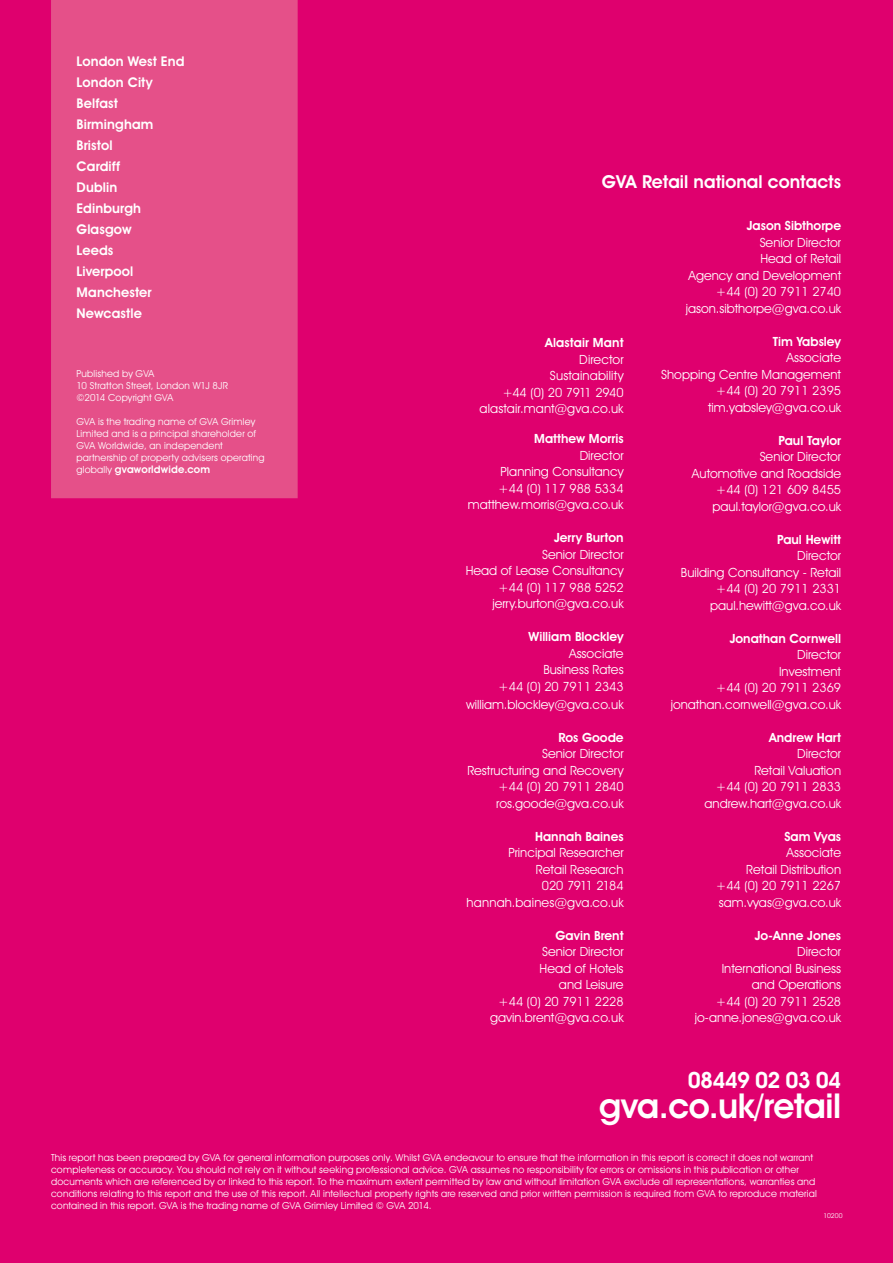
<style>
.page{position:relative;width:893px;height:1263px;background:#df006e}
.page>*{position:absolute;margin:0;border:0;box-sizing:border-box;transform-origin:0 0}
.t1{font:600 34.5px "Avant Garde IT Cby BT";letter-spacing:-.015em;color:#fff}
.t2{font:600 22.5px "Avant Garde IT Cby BT";letter-spacing:-.035em;color:#fff}
.t3{font:600 18px "Avant Garde IT Cby BT";color:#fff}
.t4{font:600 13.5px/21px "Avant Garde IT Cby BT";letter-spacing:.01em;color:#fff}
.t5{font:12.75px/16.5px "Avant Garde IT Cby BT";color:#fff;text-align:right}
.t6{font:600 12.75px "Avant Garde IT Cby BT";color:#fff}
.t7{font:600 10.5px "Avant Garde IT Cby BT";letter-spacing:.015em;color:#fff}
.t8{font:9.75px/12px "Avant Garde IT Cby BT";letter-spacing:.02em;color:#fff}
.t9{font:6.75px "Avant Garde IT Cby BT";letter-spacing:.01em;color:#fff}
.s1{font-weight:400;font-size:9.75px}
</style>
<div class="page">
<div style="left:51px;top:0;width:247px;height:498px;background:#e55089"></div>
<p class="t4" style="left:77px;top:51px;width:109px">London West End<br>London City<br>Belfast<br>Birmingham<br>Bristol<br>Cardiff<br>Dublin<br>Edinburgh<br>Glasgow<br>Leeds<br>Liverpool<br>Manchester<br>Newcastle</p>
<p class="t8" style="left:77px;top:367px;width:153px">Published by GVA<br>10 Stratton Street, London W1J 8JR ©2014 Copyright GVA</p>
<p class="t8" style="left:77px;top:415px;width:190px">GVA is the trading name of GVA Grimley Limited and is a principal shareholder of GVA Worldwide, an independent partnership of property advisers operating</p>
<p class="t7" style="left:77px;top:462px;width:135px"><span class="s1">globally</span> gvaworldwide.com</p>
<h3 class="t3" style="left:602px;top:171px;width:241px">GVA Retail national contacts</h3>
<p class="t6" style="left:545px;top:335px;width:80px">Alastair Mant</p>
<p class="t5" style="left:479px;top:351px;width:146px">Director<br>Sustainability<br>+44 (0) 20 7911 2940 alastair.mant@gva.co.uk</p>
<p class="t6" style="left:534px;top:431px;width:91px">Matthew Morris</p>
<p class="t5" style="left:468px;top:447px;width:157px">Director<br>Planning Consultancy<br>+44 (0) 117 988 5334 matthew.morris@gva.co.uk</p>
<p class="t6" style="left:554px;top:530px;width:71px">Jerry Burton</p>
<p class="t5" style="left:466px;top:546px;width:159px">Senior Director<br>Head of Lease Consultancy +44 (0) 117 988 5252 jerry.burton@gva.co.uk</p>
<p class="t6" style="left:528px;top:629px;width:97px">William Blockley</p>
<p class="t5" style="left:498px;top:645px;width:127px">Associate<br>Business Rates<br>+44 (0) 20 7911 2343</p>
<p class="t5" style="left:466px;top:696px;width:159px">william.blockley@gva.co.uk</p>
<p class="t6" style="left:558px;top:729px;width:67px">Ros Goode</p>
<p class="t5" style="left:467px;top:745px;width:158px">Senior Director<br>Restructuring and Recovery +44 (0) 20 7911 2840 ros.goode@gva.co.uk</p>
<p class="t6" style="left:535px;top:828px;width:90px">Hannah Baines</p>
<p class="t5" style="left:467px;top:844px;width:158px">Principal Researcher<br>Retail Research<br>020 7911 2184 hannah.baines@gva.co.uk</p>
<p class="t6" style="left:556px;top:927px;width:70px">Gavin Brent</p>
<p class="t5" style="left:490px;top:943px;width:135px">Senior Director<br>Head of Hotels<br>and Leisure<br>+44 (0) 20 7911 2228 gavin.brent@gva.co.uk</p>
<p class="t6" style="left:747px;top:218px;width:96px">Jason Sibthorpe</p>
<p class="t5" style="left:686px;top:234px;width:157px">Senior Director<br>Head of Retail<br>Agency and Development +44 (0) 20 7911 2740 jason.sibthorpe@gva.co.uk</p>
<p class="t6" style="left:773px;top:333px;width:70px">Tim Yabsley</p>
<p class="t5" style="left:661px;top:349px;width:181px">Associate<br>Shopping Centre Management +44 (0) 20 7911 2395 tim.yabsley@gva.co.uk</p>
<p class="t6" style="left:779px;top:432px;width:64px">Paul Taylor</p>
<p class="t5" style="left:692px;top:448px;width:151px">Senior Director<br>Automotive and Roadside +44 (0) 121 609 8455 paul.taylor@gva.co.uk</p>
<p class="t6" style="left:777px;top:531px;width:65px">Paul Hewitt</p>
<p class="t5" style="left:681px;top:547px;width:162px">Director<br>Building Consultancy - Retail +44 (0) 20 7911 2331 paul.hewitt@gva.co.uk</p>
<p class="t6" style="left:730px;top:630px;width:113px">Jonathan Cornwell</p>
<p class="t5" style="left:671px;top:646px;width:172px">Director<br>Investment<br>+44 (0) 20 7911 2369 jonathan.cornwell@gva.co.uk</p>
<p class="t6" style="left:769px;top:729px;width:73px">Andrew Hart</p>
<p class="t5" style="left:704px;top:745px;width:138px">Director<br>Retail Valuation<br>+44 (0) 20 7911 2833 andrew.hart@gva.co.uk</p>
<p class="t6" style="left:784px;top:828px;width:58px">Sam Vyas</p>
<p class="t5" style="left:716px;top:844px;width:127px">Associate<br>Retail Distribution<br>+44 (0) 20 7911 2267 sam.vyas@gva.co.uk</p>
<p class="t6" style="left:755px;top:927px;width:88px">Jo-Anne Jones</p>
<p class="t5" style="left:695px;top:943px;width:148px">Director<br>International Business<br>and Operations<br>+44 (0) 20 7911 2528 jo-anne.jones@gva.co.uk</p>
<h2 class="t2" style="left:688px;top:1067px;width:155px">08449 02 03 04</h2>
<h1 class="t1" style="left:599px;top:1085px;width:243px">gva.co.uk/retail</h1>
<p class="t8" style="left:51px;top:1151px;width:767px">This report has been prepared by GVA for general information purposes only. Whilst GVA endeavour to ensure that the information in this report is correct it does not warrant completeness or accuracy. You should not rely on it without seeking professional advice. GVA assumes no responsibility for errors or omissions in this publication or other documents which are referenced by or linked to this report. To the maximum extent permitted by law and without limitation GVA exclude all representations, warranties and conditions relating to this report and the use of this report. All intellectual property rights are reserved and prior written permission is required from GVA to reproduce material contained in this report. GVA is the trading name of GVA Grimley Limited © GVA 2014.</p>
<p class="t9" style="left:823px;top:1211px;width:21px">10200</p>
</div>
